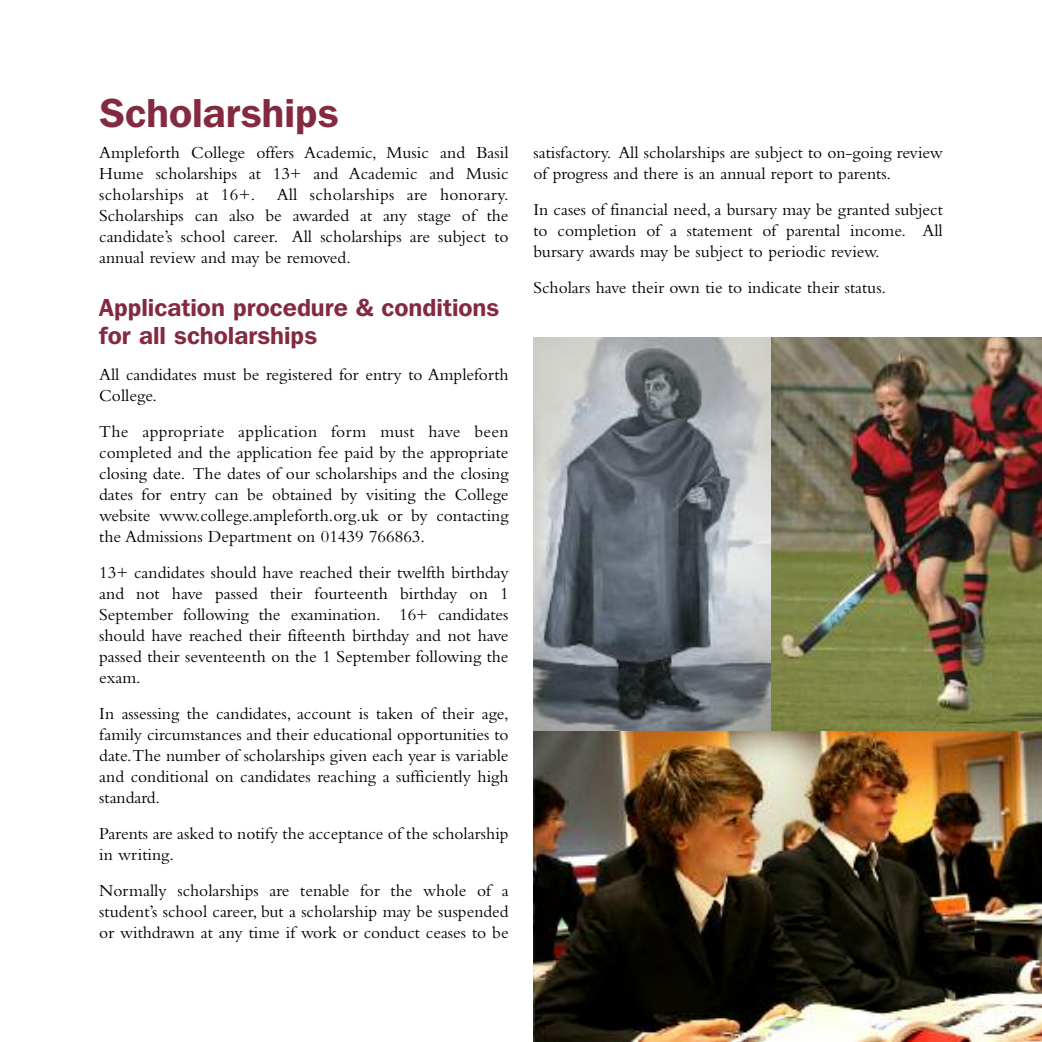
<style>
.page{position:relative;width:1042px;height:1042px;background:#fff}
.page>*{position:absolute;margin:0;border:0;box-sizing:border-box;transform-origin:0 0}
.t1{font:600 40.25px "Franklin Gothic IT Cby BT";color:#842a40}
.t2{font:600 24.5px/28px "Franklin Gothic IT Cby BT";color:#842a40}
.t3{font:17.5px/21px "Bembo";color:#000;text-align:justify}
</style>
<div class="page">
<img style="left:771px;top:337px;width:271px;height:394px">
<img style="left:533px;top:337px;width:238px;height:394px">
<img style="left:533px;top:731px;width:509px;height:311px">
<h1 class="t1" style="left:99px;top:99px;width:241px">Scholarships</h1>
<p class="t3" style="left:99px;top:144px;width:411px">Ampleforth College offers Academic, Music and Basil Hume scholarships at 13+ and Academic and Music scholarships at 16+. All scholarships are honorary.<br>Scholarships can also be awarded at any stage of the candidate’s school career. All scholarships are subject to annual review and may be removed.</p>
<h2 class="t2" style="left:99px;top:296px;width:401px">Application procedure &amp; conditions for all scholarships</h2>
<p class="t3" style="left:99px;top:366px;width:411px">All candidates must be registered for entry to Ampleforth<br>College.</p>
<p class="t3" style="left:99px;top:423px;width:411px">The appropriate application form must have been completed and the application fee paid by the appropriate closing date. The dates of our scholarships and the closing dates for entry can be obtained by visiting the College website www.college.ampleforth.org.uk or by contacting the Admissions Department on 01439 766863.</p>
<p class="t3" style="left:99px;top:563px;width:411px">13+ candidates should have reached their twelfth birthday and not have passed their fourteenth birthday on 1<br>September following the examination. 16+ candidates should have reached their fifteenth birthday and not have passed their seventeenth on the 1 September following the exam.</p>
<p class="t3" style="left:99px;top:704px;width:411px">In assessing the candidates, account is taken of their age, family circumstances and their educational opportunities to date.The number of scholarships given each year is variable and conditional on candidates reaching a sufficiently high standard.</p>
<p class="t3" style="left:99px;top:824px;width:411px">Parents are asked to notify the acceptance of the scholarship in writing.</p>
<p class="t3" style="left:99px;top:881px;width:411px">Normally scholarships are tenable for the whole of a student’s school career, but a scholarship may be suspended or withdrawn at any time if work or conduct ceases to be</p>
<p class="t3" style="left:533px;top:144px;width:411px">satisfactory. All scholarships are subject to on-going review of progress and there is an annual report to parents.</p>
<p class="t3" style="left:533px;top:201px;width:411px">In cases of financial need, a bursary may be granted subject to completion of a statement of parental income. All bursary awards may be subject to periodic review.</p>
<p class="t3" style="left:533px;top:279px;width:354px">Scholars have their own tie to indicate their status.</p>
</div>
